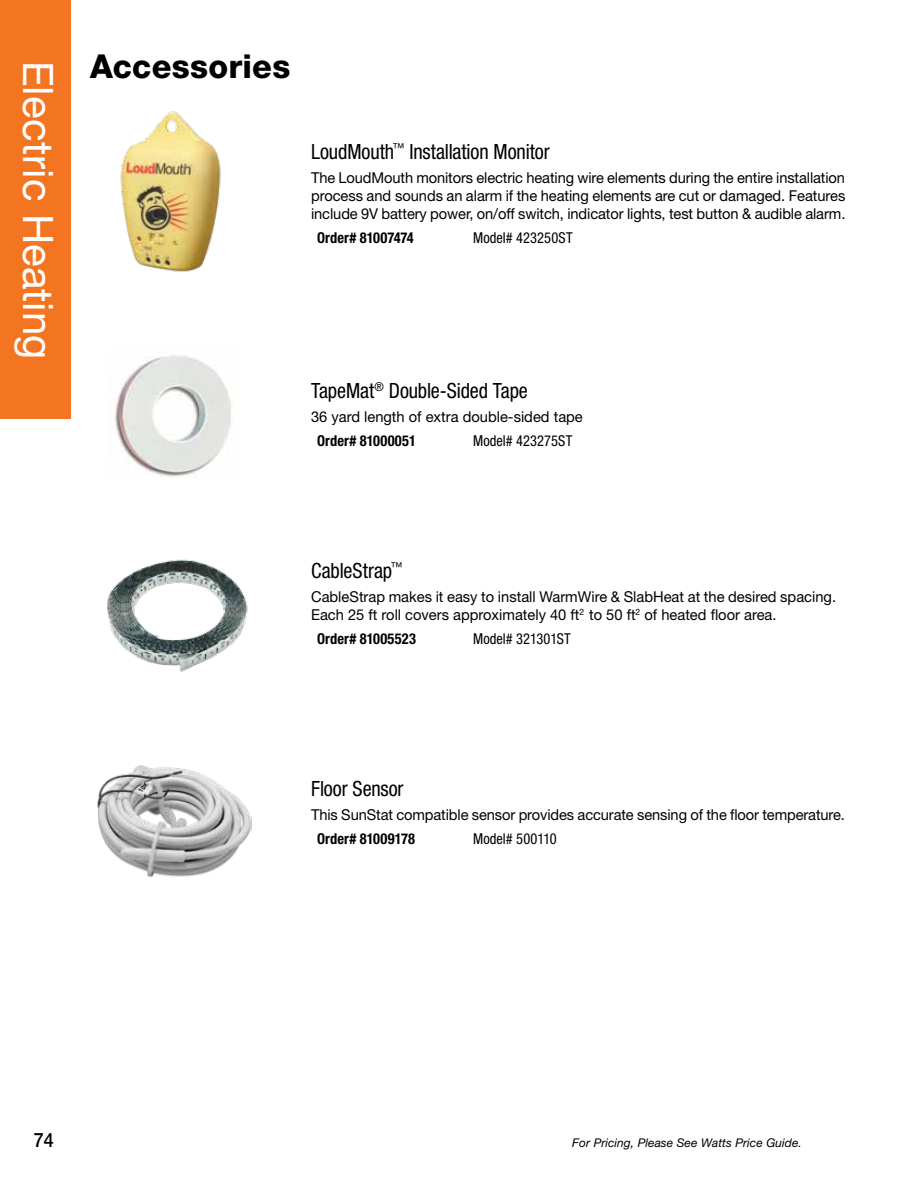
<style>
.page{position:relative;width:918px;height:1188px;background:#fff}
.page>*{position:absolute;margin:0;border:0;box-sizing:border-box;transform-origin:0 0}
.t1{font:42px "Helvetica Neue LT Std";color:#fff}
.t2{font:800 33px "Helvetica Neue LT Std";letter-spacing:.01em;color:#000}
.t3{font:condensed 21px "Helvetica Neue LT Std";letter-spacing:-.005em;color:#000;scale:.96 1}
.t4{font:500 19.8px "Helvetica Neue LT Std";color:#000;scale:.91 1}
.t5{font:15px/18px "Helvetica Neue LT Std";color:#000;text-align:justify}
.t6{font:700 condensed 15px "Helvetica Neue LT Std";letter-spacing:.01em;color:#000;scale:.96 1}
.t7{font:condensed 15px "Helvetica Neue LT Std";letter-spacing:.005em;color:#000;scale:.96 1}
.t8{font:italic 12px "Helvetica Neue LT Std";color:#000}
</style>
<div class="page">
<div style="left:0;top:0;width:70px;height:418px;background:#f47521"></div>
<img style="left:120px;top:111px;width:101px;height:161px">
<img style="left:107px;top:559px;width:141px;height:113px">
<img style="left:114px;top:355px;width:117px;height:122px">
<img style="left:97px;top:765px;width:154px;height:112px">
<h1 class="t1" style="left:63px;top:61px;width:300px;rotate:90deg">Electric Heating</h1>
<h2 class="t2" style="left:90px;top:46px;width:202px">Accessories</h2>
<h3 class="t3" style="left:311px;top:139px;width:250px">LoudMouth<sup>™</sup> Installation Monitor</h3>
<p class="t5" style="left:311px;top:168px;width:536px">The LoudMouth monitors electric heating wire elements during the entire installation process and sounds an alarm if the heating elements are cut or damaged. Features include 9V battery power, on/off switch, indicator lights, test button &amp; audible alarm.</p>
<p class="t6" style="left:317px;top:229px;width:102px">Order# 81007474</p>
<p class="t7" style="left:473px;top:229px;width:105px">Model# 423250ST</p>
<h3 class="t3" style="left:311px;top:378px;width:227px">TapeMat<sup>®</sup> Double-Sided Tape</h3>
<p class="t5" style="left:311px;top:407px;width:273px">36 yard length of extra double-sided tape</p>
<p class="t6" style="left:317px;top:431px;width:104px">Order# 81000051</p>
<p class="t7" style="left:473px;top:432px;width:105px">Model# 423275ST</p>
<h3 class="t3" style="left:311px;top:558px;width:97px">CableStrap<sup>™</sup></h3>
<p class="t5" style="left:311px;top:587px;width:527px">CableStrap makes it easy to install WarmWire &amp; SlabHeat at the desired spacing.<br>Each 25 ft roll covers approximately 40 ft<sup>2</sup> to 50 ft<sup>2</sup> of heated floor area.</p>
<p class="t6" style="left:317px;top:630px;width:104px">Order# 81005523</p>
<p class="t7" style="left:473px;top:630px;width:103px">Model# 321301ST</p>
<h3 class="t3" style="left:311px;top:777px;width:98px">Floor Sensor</h3>
<p class="t5" style="left:311px;top:806px;width:535px">This SunStat compatible sensor provides accurate sensing of the floor temperature.</p>
<p class="t6" style="left:317px;top:830px;width:104px">Order# 81009178</p>
<p class="t7" style="left:473px;top:830px;width:89px">Model# 500110</p>
<h3 class="t4" style="left:34px;top:1129px;width:23px">74</h3>
<p class="t8" style="left:572px;top:1136px;width:231px">For Pricing, Please See Watts Price Guide.</p>
</div>
